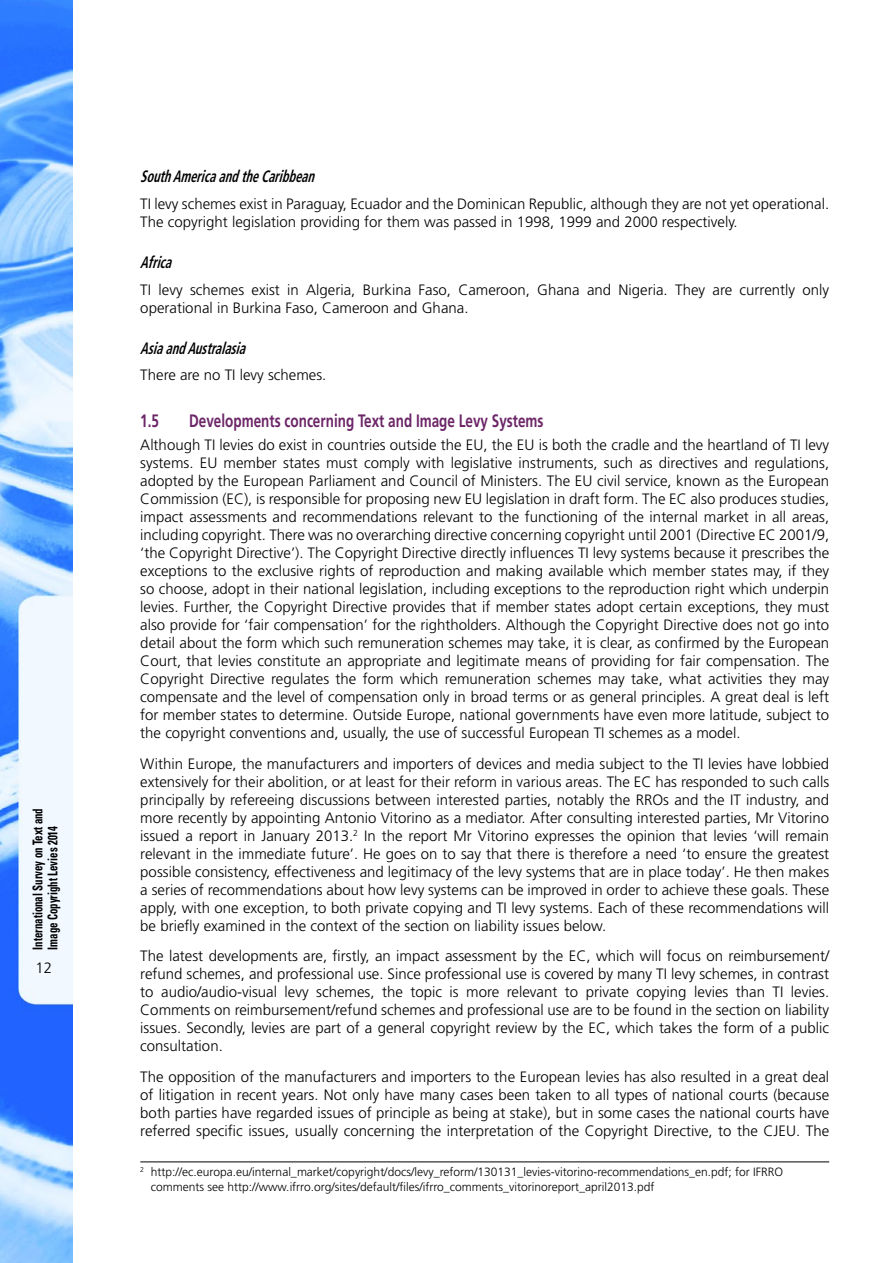
<style>
.page{position:relative;width:893px;height:1263px;background:#fff}
.page>*{position:absolute;margin:0;border:0;box-sizing:border-box;transform-origin:0 0}
.t1{font:700 18px "Frutiger";color:#6c2668;scale:.75 1}
.t2{font:italic 700 condensed 16.5px "Frutiger";color:#000;scale:.75 1}
.t3{font:300 15px/18px "Frutiger";color:#000;text-align:justify}
.t4{font:700 condensed 13.5px/15px "Univers";color:#000;scale:.8 1}
.t5{font:300 12px/14.4px "Frutiger";color:#000}
</style>
<div class="page">
<img style="left:0;top:0;width:72px;height:1263px">
<hr style="left:140px;top:1161px;width:689px;height:1px;background:#000">
<p class="t4" style="left:30px;top:949px;width:178px;rotate:-90deg">International Survey on Text and<br>Image Copyright Levies 2014</p>
<p class="t3" style="left:36px;top:958px;width:18px">12</p>
<p class="t2" style="left:140px;top:167px;width:240px">SouthAmericaandtheCaribbean</p>
<p class="t3" style="left:140px;top:195px;width:690px">TI levy schemes exist in Paraguay, Ecuador and the Dominican Republic, although they are not yet operational.<br>The copyright legislation providing for them was passed in 1998, 1999 and 2000 respectively.</p>
<p class="t2" style="left:140px;top:253px;width:49px">Africa</p>
<p class="t3" style="left:140px;top:280px;width:690px">TI levy schemes exist in Algeria, Burkina Faso, Cameroon, Ghana and Nigeria. They are currently only operational in Burkina Faso, Cameroon and Ghana.</p>
<p class="t2" style="left:140px;top:338px;width:148px">AsiaandAustralasia</p>
<p class="t3" style="left:140px;top:366px;width:188px">There are no TI levy schemes.</p>
<p class="t1" style="left:140px;top:410px;width:27px">1.5</p>
<p class="t1" style="left:189px;top:410px;width:474px">Developments concerning Text and Image Levy Systems</p>
<p class="t3" style="left:140px;top:435px;width:690px">Although TI levies do exist in countries outside the EU, the EU is both the cradle and the heartland of TI levy systems. EU member states must comply with legislative instruments, such as directives and regulations, adopted by the European Parliament and Council of Ministers. The EU civil service, known as the European Commission (EC), is responsible for proposing new EU legislation in draft form. The EC also produces studies, impact assessments and recommendations relevant to the functioning of the internal market in all areas, including copyright. There was no overarching directive concerning copyright until 2001 (Directive EC 2001/9, ‘the Copyright Directive’). The Copyright Directive directly influences TI levy systems because it prescribes the exceptions to the exclusive rights of reproduction and making available which member states may, if they so choose, adopt in their national legislation, including exceptions to the reproduction right which underpin levies. Further, the Copyright Directive provides that if member states adopt certain exceptions, they must also provide for ‘fair compensation’ for the rightholders. Although the Copyright Directive does not go into detail about the form which such remuneration schemes may take, it is clear, as confirmed by the European Court, that levies constitute an appropriate and legitimate means of providing for fair compensation. The Copyright Directive regulates the form which remuneration schemes may take, what activities they may compensate and the level of compensation only in broad terms or as general principles. A great deal is left for member states to determine. Outside Europe, national governments have even more latitude, subject to the copyright conventions and, usually, the use of successful European TI schemes as a model.</p>
<p class="t3" style="left:140px;top:754px;width:690px">Within Europe, the manufacturers and importers of devices and media subject to the TI levies have lobbied extensively for their abolition, or at least for their reform in various areas. The EC has responded to such calls principally by refereeing discussions between interested parties, notably the RROs and the IT industry, and more recently by appointing Antonio Vitorino as a mediator. After consulting interested parties, Mr Vitorino issued a report in January 2013.<sup>2</sup> In the report Mr Vitorino expresses the opinion that levies ‘will remain relevant in the immediate future’. He goes on to say that there is therefore a need ‘to ensure the greatest possible consistency, effectiveness and legitimacy of the levy systems that are in place today’. He then makes a series of recommendations about how levy systems can be improved in order to achieve these goals. These apply, with one exception, to both private copying and TI levy systems. Each of these recommendations will be briefly examined in the context of the section on liability issues below.</p>
<p class="t3" style="left:140px;top:947px;width:690px">The latest developments are, firstly, an impact assessment by the EC, which will focus on reimbursement/ refund schemes, and professional use. Since professional use is covered by many TI levy schemes, in contrast to audio/audio-visual levy schemes, the topic is more relevant to private copying levies than TI levies.<br>Comments on reimbursement/refund schemes and professional use are to be found in the section on liability issues. Secondly, levies are part of a general copyright review by the EC, which takes the form of a public consultation.</p>
<p class="t3" style="left:140px;top:1068px;width:690px">The opposition of the manufacturers and importers to the European levies has also resulted in a great deal of litigation in recent years. Not only have many cases been taken to all types of national courts (because both parties have regarded issues of principle as being at stake), but in some cases the national courts have referred specific issues, usually concerning the interpretation of the Copyright Directive, to the CJEU. The</p>
<p class="t5" style="left:151px;top:1165px;width:634px;text-indent:-11px"><sup>2</sup> http://ec.europa.eu/internal_market/copyright/docs/levy_reform/130131_levies-vitorino-recommendations_en.pdf; for IFRRO comments see http://www.ifrro.org/sites/default/files/ifrro_comments_vitorinoreport_april2013.pdf</p>
</div>
